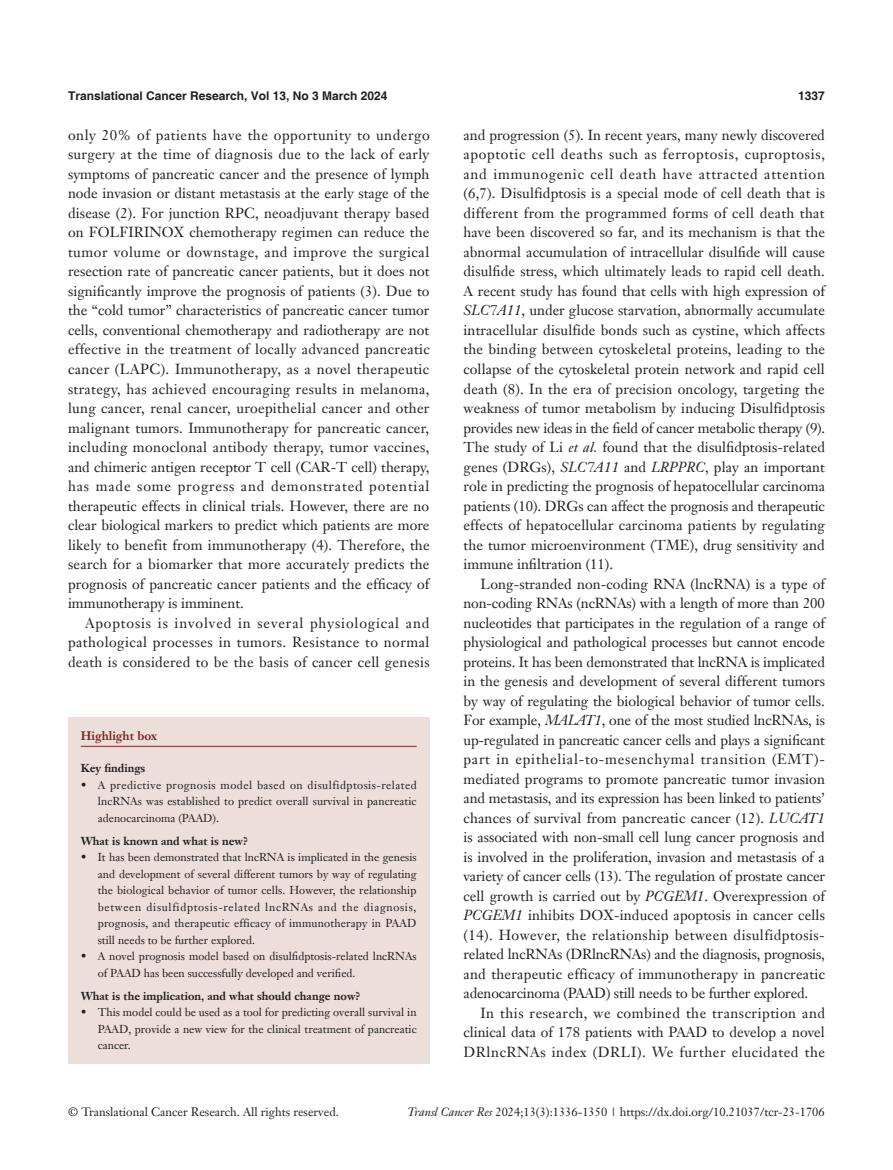
<style>
.page{position:relative;width:893px;height:1170px;background:#fff}
.page>*{position:absolute;margin:0;border:0;box-sizing:border-box;transform-origin:0 0}
.t1{font:14.25px/19.5px "Janson Text LT";letter-spacing:.005em;color:#231f20;text-align:justify}
.t2{font:12px "Janson Text LT";color:#231f20}
.t3{font:700 12px "Helvetica";color:#231f20}
.Cite{font:700 12px "Janson Text LT";color:#812627}
.box-zhengwen{font:11.25px/16.5px "Janson Text LT";color:#231f20;text-align:justify}
.box-biaoti-1_5mm{font:700 11.25px "Janson Text LT";color:#231f20}
.box-biaoti{font:700 11.25px "Janson Text LT";color:#231f20}
.s1{font-style:italic}
</style>
<div class="page">
<div style="left:68px;top:716px;width:361px;height:347px;background:#ecdfd9"></div>
<hr style="left:81px;top:745px;width:336px;height:1px;background:#812627">
<p class="t3" style="left:68px;top:88px;width:321px">Translational Cancer Research, Vol 13, No 3 March 2024</p>
<p class="t3" style="left:798px;top:88px;width:28px">1337</p>
<p class="t1" style="left:68px;top:125px;width:363px">only 20% of patients have the opportunity to undergo surgery at the time of diagnosis due to the lack of early symptoms of pancreatic cancer and the presence of lymph node invasion or distant metastasis at the early stage of the disease (2). For junction RPC, neoadjuvant therapy based on FOLFIRINOX chemotherapy regimen can reduce the tumor volume or downstage, and improve the surgical resection rate of pancreatic cancer patients, but it does not significantly improve the prognosis of patients (3). Due to the “cold tumor” characteristics of pancreatic cancer tumor cells, conventional chemotherapy and radiotherapy are not effective in the treatment of locally advanced pancreatic cancer (LAPC). Immunotherapy, as a novel therapeutic strategy, has achieved encouraging results in melanoma, lung cancer, renal cancer, uroepithelial cancer and other malignant tumors. Immunotherapy for pancreatic cancer, including monoclonal antibody therapy, tumor vaccines, and chimeric antigen receptor T cell (CAR-T cell) therapy, has made some progress and demonstrated potential therapeutic effects in clinical trials. However, there are no clear biological markers to predict which patients are more likely to benefit from immunotherapy (4). Therefore, the search for a biomarker that more accurately predicts the prognosis of pancreatic cancer patients and the efficacy of immunotherapy is imminent.</p>
<p class="t1" style="left:68px;top:612px;width:363px;text-indent:17px">Apoptosis is involved in several physiological and pathological processes in tumors. Resistance to normal death is considered to be the basis of cancer cell genesis</p>
<p class="Cite" style="left:81px;top:728px;width:78px">Highlight box</p>
<p class="box-biaoti" style="left:81px;top:761px;width:66px">Key findings</p>
<p class="box-zhengwen" style="left:98px;top:776px;width:320px;text-indent:-17px">• A predictive prognosis model based on disulfidptosis-related lncRNAs was established to predict overall survival in pancreatic adenocarcinoma (PAAD).</p>
<p class="box-biaoti-1_5mm" style="left:81px;top:833px;width:169px">What is known and what is new?</p>
<p class="box-zhengwen" style="left:98px;top:849px;width:320px;text-indent:-17px">• It has been demonstrated that lncRNA is implicated in the genesis and development of several different tumors by way of regulating the biological behavior of tumor cells. However, the relationship between disulfidptosis-related lncRNAs and the diagnosis, prognosis, and therapeutic efficacy of immunotherapy in PAAD still needs to be further explored.</p>
<p class="box-zhengwen" style="left:98px;top:948px;width:320px;text-indent:-17px">• A novel prognosis model based on disulfidptosis-related lncRNAs of PAAD has been successfully developed and verified.</p>
<p class="box-biaoti-1_5mm" style="left:81px;top:988px;width:281px">What is the implication, and what should change now?</p>
<p class="box-zhengwen" style="left:98px;top:1003px;width:320px;text-indent:-17px">• This model could be used as a tool for predicting overall survival in PAAD, provide a new view for the clinical treatment of pancreatic cancer.</p>
<p class="t1" style="left:463px;top:125px;width:363px">and progression (5). In recent years, many newly discovered apoptotic cell deaths such as ferroptosis, cuproptosis, and immunogenic cell death have attracted attention (6,7). Disulfidptosis is a special mode of cell death that is different from the programmed forms of cell death that have been discovered so far, and its mechanism is that the abnormal accumulation of intracellular disulfide will cause disulfide stress, which ultimately leads to rapid cell death.<br>A recent study has found that cells with high expression of <span class="s1">SLC7A11</span>, under glucose starvation, abnormally accumulate intracellular disulfide bonds such as cystine, which affects the binding between cytoskeletal proteins, leading to the collapse of the cytoskeletal protein network and rapid cell death (8). In the era of precision oncology, targeting the weakness of tumor metabolism by inducing Disulfidptosis provides new ideas in the field of cancer metabolic therapy (9).<br>The study of Li <span class="s1">et al.</span> found that the disulfidptosis-related genes (DRGs), <span class="s1">SLC7A11</span> and <span class="s1">LRPPRC</span>, play an important role in predicting the prognosis of hepatocellular carcinoma patients (10). DRGs can affect the prognosis and therapeutic effects of hepatocellular carcinoma patients by regulating the tumor microenvironment (TME), drug sensitivity and immune infiltration (11).</p>
<p class="t1" style="left:463px;top:573px;width:363px;text-indent:17px">Long-stranded non-coding RNA (lncRNA) is a type of non-coding RNAs (ncRNAs) with a length of more than 200 nucleotides that participates in the regulation of a range of physiological and pathological processes but cannot encode proteins. It has been demonstrated that lncRNA is implicated in the genesis and development of several different tumors by way of regulating the biological behavior of tumor cells.<br>For example, <span class="s1">MALAT1</span>, one of the most studied lncRNAs, is up-regulated in pancreatic cancer cells and plays a significant part in epithelial-to-mesenchymal transition (EMT)- mediated programs to promote pancreatic tumor invasion and metastasis, and its expression has been linked to patients’ chances of survival from pancreatic cancer (12). <span class="s1">LUCAT1 </span>is associated with non-small cell lung cancer prognosis and is involved in the proliferation, invasion and metastasis of a variety of cancer cells (13). The regulation of prostate cancer cell growth is carried out by <span class="s1">PCGEM1</span>. Overexpression of <span class="s1">PCGEM1</span> inhibits DOX-induced apoptosis in cancer cells (14). However, the relationship between disulfidptosis&shy;related lncRNAs (DRlncRNAs) and the diagnosis, prognosis, and therapeutic efficacy of immunotherapy in pancreatic adenocarcinoma (PAAD) still needs to be further explored.</p>
<p class="t1" style="left:463px;top:1002px;width:363px;text-indent:17px">In this research, we combined the transcription and clinical data of 178 patients with PAAD to develop a novel DRlncRNAs index (DRLI). We further elucidated the</p>
<p class="t2" style="left:68px;top:1104px;width:272px">© Translational Cancer Research. All rights reserved.</p>
<p class="t2" style="left:407px;top:1104px;width:419px"><span class="s1">Transl Cancer Res</span> 2024;13(3):1336-1350 | https://dx.doi.org/10.21037/tcr-23-1706</p>
</div>
